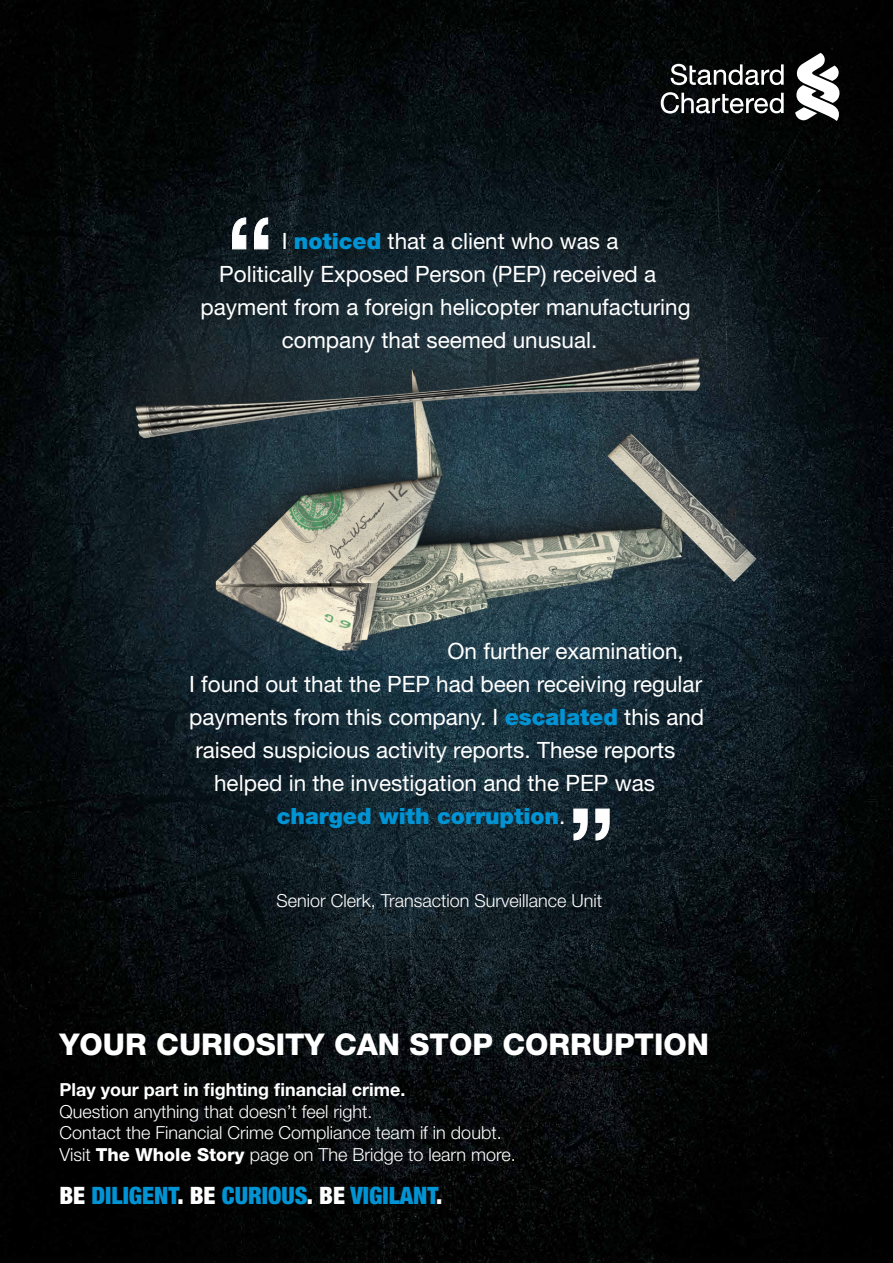
<style>
.page{position:relative;width:893px;height:1263px;background:#fff}
.page>*{position:absolute;margin:0;border:0;box-sizing:border-box;transform-origin:0 0}
.t1{font:120px "Helvetica Neue LT Std";color:#fff}
.t2{font:800 30px "Helvetica Neue LT Std";color:#fff}
.t3{font:900 condensed 24px "Helvetica Neue LT Std";color:#0094d5}
.t4{font:22.5px "Helvetica Neue LT Std";color:#fff}
.t5{font:900 22.5px "Helvetica Neue LT Std";color:#0094d5}
.t6{font:300 18px/21.6px "Helvetica Neue LT Std";color:#fff}
.t7{font:700 18px "Helvetica Neue LT Std";color:#fff}
.s1{font-weight:900;color:#0094d5}
.s2{font-weight:400;color:#fff}
.s3{font-weight:800}
.s4{color:#fff}
</style>
<div class="page">
<img style="left:0;top:0;width:893px;height:1263px">
<img style="left:93px;top:193px;width:707px;height:708px">
<svg style="left:232px;top:217px;width:37px;height:33px"></svg>
<svg style="left:573px;top:808px;width:37px;height:33px"></svg>
<svg style="left:671px;top:64px;width:113px;height:21px"></svg>
<svg style="left:661px;top:92px;width:123px;height:22px"></svg>
<svg style="left:795px;top:53px;width:44px;height:68px"></svg>
<h1 class="t1" style="left:225px;top:189px;width:53px">“</h1>
<p class="t4" style="left:282px;top:228px;width:338px">I <span class="s1">noticed</span> that a client who was a</p>
<p class="t4" style="left:219px;top:261px;width:439px">Politically Exposed Person (PEP) received a</p>
<p class="t4" style="left:200px;top:294px;width:492px">payment from a foreign helicopter manufacturing</p>
<p class="t4" style="left:282px;top:327px;width:317px">company that seemed unusual.</p>
<p class="t4" style="left:448px;top:638px;width:238px">On further examination,</p>
<p class="t4" style="left:189px;top:671px;width:515px">I found out that the PEP had been receiving regular</p>
<p class="t4" style="left:189px;top:704px;width:517px">payments from this company. I <span class="s1">escalated</span> this and</p>
<p class="t4" style="left:195px;top:737px;width:482px">raised suspicious activity reports. These reports</p>
<p class="t4" style="left:214px;top:770px;width:442px">helped in the investigation and the PEP was</p>
<p class="t5" style="left:277px;top:803px;width:290px">charged with corruption<span class="s2">.</span></p>
<h1 class="t1" style="left:566px;top:780px;width:53px">”</h1>
<p class="t6" style="left:276px;top:889px;width:327px">Senior Clerk, Transaction Surveillance Unit</p>
<h2 class="t2" style="left:60px;top:1026px;width:651px">YOUR CURIOSITY CAN STOP CORRUPTION</h2>
<p class="t7" style="left:60px;top:1078px;width:347px">Play your part in fighting financial crime.</p>
<p class="t6" style="left:60px;top:1100px;width:458px">Question anything that doesn’t feel right.<br>Contact the Financial Crime Compliance team if in doubt.<br>Visit <span class="s3">The Whole Story</span> page on The Bridge to learn more.</p>
<p class="t3" style="left:60px;top:1180px;width:384px"><span class="s4">BE</span> DILIGENT<span class="s4">. BE</span> CURIOUS<span class="s4">. BE</span> VIGILANT<span class="s4">.</span></p>
</div>
